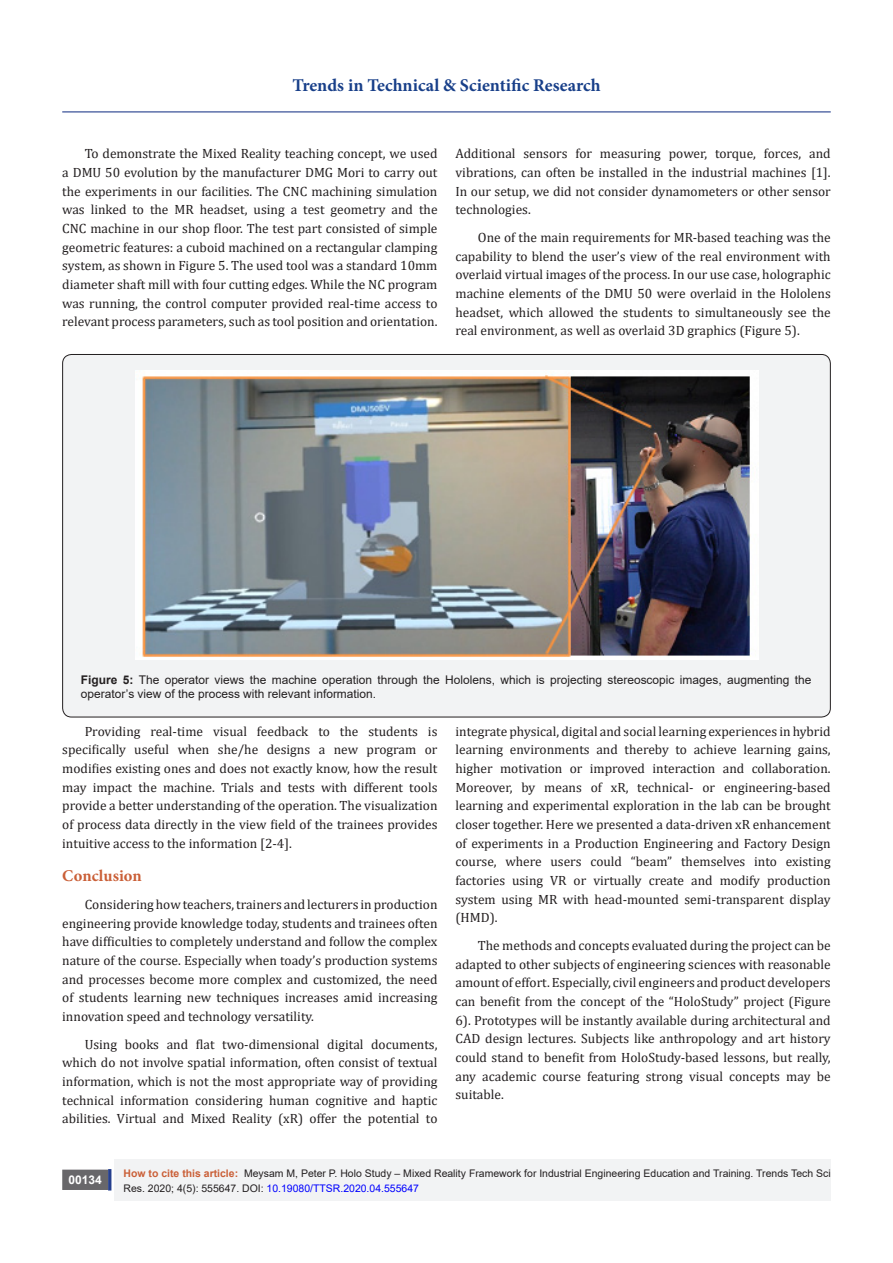
<style>
.page{position:relative;width:893px;height:1263px;background:#fff}
.page>*{position:absolute;margin:0;border:0;box-sizing:border-box;transform-origin:0 0}
.t1{font:700 18px "Minion Pro";color:#183f89}
.t2{font:700 16.5px "Minion Pro";color:#ca5f37}
.t3{font:13.5px/18.8px "Cambria";color:#231f20;text-align:justify}
.t4{font:12px/14.4px "Arial";color:#231f20}
.t5{font:700 12px "Arial";color:#fff}
.t6{font:10.5px/15px "Arial";color:#231f20}
.s1{font-weight:700}
.s2{font-weight:700;color:#ca5f37}
.s3{color:#00f}
</style>
<div class="page">
<div style="left:63px;top:1170px;width:44px;height:19px;background:#68676a"></div>
<div style="left:62px;top:1169px;width:46px;height:21px;border:2px solid #68676a"></div>
<div style="left:108px;top:1169px;width:3px;height:21px;background:#253f8e;border:2px solid #253f8e"></div>
<div style="left:115px;top:1160px;width:716px;height:41px;background:#f2f3f4"></div>
<hr style="left:62px;top:111px;width:769px;height:1px;background:#253f8e">
<div style="left:63px;top:354px;width:767px;height:363px;background:#f2f3f4;border-radius:9px"></div>
<img style="left:136px;top:371px;width:623px;height:289px">
<h1 class="t1" style="left:292px;top:72px;width:310px">Trends in Technical &amp; Scientific Research</h1>
<p class="t3" style="left:62px;top:144px;width:377px;text-indent:22px">To demonstrate the Mixed Reality teaching concept, we used a DMU 50 evolution by the manufacturer DMG Mori to carry out the experiments in our facilities. The CNC machining simulation was linked to the MR headset, using a test geometry and the CNC machine in our shop floor. The test part consisted of simple geometric features: a cuboid machined on a rectangular clamping system, as shown in Figure 5. The used tool was a standard 10mm diameter shaft mill with four cutting edges. While the NC program was running, the control computer provided real-time access to relevant process parameters, such as tool position and orientation.</p>
<p class="t3" style="left:455px;top:144px;width:377px">Additional sensors for measuring power, torque, forces, and vibrations, can often be installed in the industrial machines [1].<br>In our setup, we did not consider dynamometers or other sensor technologies.</p>
<p class="t3" style="left:455px;top:228px;width:377px;text-indent:22px">One of the main requirements for MR-based teaching was the capability to blend the user’s view of the real environment with overlaid virtual images of the process. In our use case, holographic machine elements of the DMU 50 were overlaid in the Hololens headset, which allowed the students to simultaneously see the real environment, as well as overlaid 3D graphics (Figure 5).</p>
<p class="t4" style="left:81px;top:672px;width:732px"><span class="s1">Figure 5:</span> The operator views the machine operation through the Hololens, which is projecting stereoscopic images, augmenting the operator’s view of the process with relevant information.</p>
<p class="t3" style="left:62px;top:721px;width:377px;text-indent:22px">Providing real-time visual feedback to the students is specifically useful when she/he designs a new program or modifies existing ones and does not exactly know, how the result may impact the machine. Trials and tests with different tools provide a better understanding of the operation. The visualization of process data directly in the view field of the trainees provides intuitive access to the information [2-4].</p>
<p class="t2" style="left:62px;top:864px;width:81px">Conclusion</p>
<p class="t3" style="left:62px;top:895px;width:377px;text-indent:22px">Considering how teachers, trainers and lecturers in production engineering provide knowledge today, students and trainees often have difficulties to completely understand and follow the complex nature of the course. Especially when toady’s production systems and processes become more complex and customized, the need of students learning new techniques increases amid increasing innovation speed and technology versatility.</p>
<p class="t3" style="left:62px;top:1035px;width:377px;text-indent:22px">Using books and flat two-dimensional digital documents, which do not involve spatial information, often consist of textual information, which is not the most appropriate way of providing technical information considering human cognitive and haptic abilities. Virtual and Mixed Reality (xR) offer the potential to</p>
<p class="t3" style="left:455px;top:721px;width:377px">integrate physical, digital and social learning experiences in hybrid learning environments and thereby to achieve learning gains, higher motivation or improved interaction and collaboration.<br>Moreover, by means of xR, technical- or engineering-based learning and experimental exploration in the lab can be brought closer together. Here we presented a data-driven xR enhancement of experiments in a Production Engineering and Factory Design course, where users could “beam” themselves into existing factories using VR or virtually create and modify production system using MR with head-mounted semi-transparent display (HMD).</p>
<p class="t3" style="left:455px;top:936px;width:377px;text-indent:22px">The methods and concepts evaluated during the project can be adapted to other subjects of engineering sciences with reasonable amount of effort. Especially, civil engineers and product developers can benefit from the concept of the “HoloStudy” project (Figure 6). Prototypes will be instantly available during architectural and CAD design lectures. Subjects like anthropology and art history could stand to benefit from HoloStudy-based lessons, but really, any academic course featuring strong visual concepts may be suitable.</p>
<p class="t5" style="left:68px;top:1171px;width:35px">00134</p>
<p class="t6" style="left:124px;top:1165px;width:709px"><span class="s2">How to cite this article:</span> Meysam M, Peter P. Holo Study – Mixed Reality Framework for Industrial Engineering Education and Training. Trends Tech Sci<br>Res. 2020; 4(5): 555647. DOI: <span class="s3">10.19080/TTSR.2020.04.555647</span></p>
</div>
